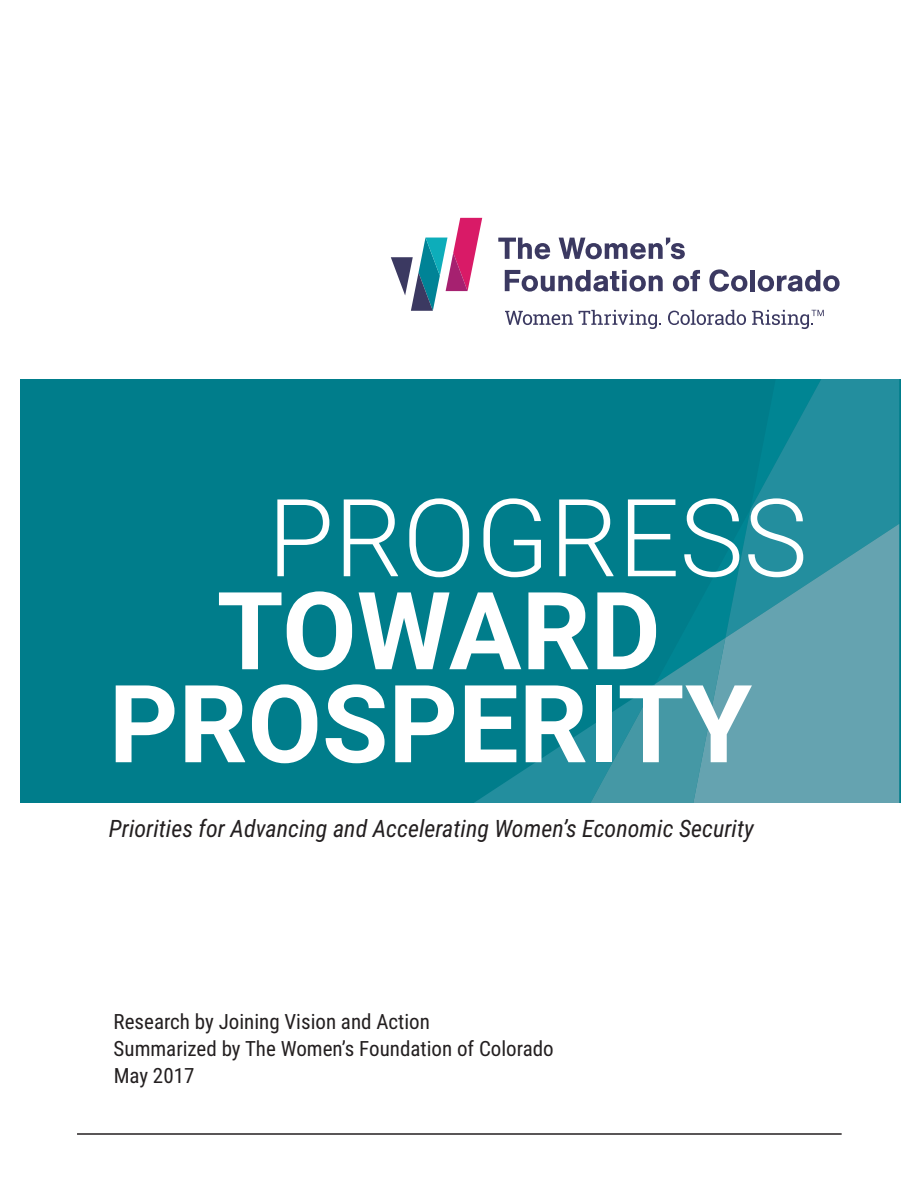
<style>
.page{position:relative;width:918px;height:1188px;background:#fff}
.page>*{position:absolute;margin:0;border:0;box-sizing:border-box;transform-origin:0 0}
.t1{font:700 108px/93px "Roboto";color:#fff;text-align:center}
.t2{font:300 108px "Roboto";color:#fff}
.t3{font:italic 24px "Roboto Condensed";color:#231f20}
.t4{font:21px/27px "Roboto Condensed";color:#231f20}
</style>
<div class="page">
<div style="left:21px;top:380px;width:879px;height:423px;background:#007d8b"></div>
<svg style="left:474px;top:380px;width:425px;height:423px"></svg>
<svg style="left:686px;top:524px;width:213px;height:279px;background:#4e9ba9"></svg>
<hr style="left:77px;top:1133px;width:765px;height:2px;background:#231f20">
<svg style="left:391px;top:218px;width:91px;height:93px"></svg>
<svg style="left:505px;top:270px;width:158px;height:22px"></svg>
<svg style="left:673px;top:270px;width:27px;height:22px"></svg>
<svg style="left:709px;top:269px;width:38px;height:23px"></svg>
<div style="left:750px;top:270px;width:5px;height:21px;background:#3b3961"></div>
<svg style="left:758px;top:270px;width:82px;height:22px"></svg>
<svg style="left:498px;top:238px;width:52px;height:21px"></svg>
<svg style="left:559px;top:238px;width:126px;height:21px"></svg>
<svg style="left:505px;top:311px;width:68px;height:14px"></svg>
<svg style="left:579px;top:310px;width:82px;height:19px"></svg>
<svg style="left:668px;top:310px;width:78px;height:15px"></svg>
<svg style="left:752px;top:310px;width:72px;height:19px"></svg>
<h1 class="t2" style="left:268px;top:476px;width:541px">PROGRESS</h1>
<h1 class="t1" style="left:109px;top:585px;width:645px">TOWARD<br>PROSPERITY</h1>
<p class="t3" style="left:109px;top:815px;width:647px">Priorities for Advancing and Accelerating Women’s Economic Security</p>
<p class="t4" style="left:114px;top:1008px;width:442px">Research by Joining Vision and Action<br>Summarized by The Women’s Foundation of Colorado<br>May 2017</p>
</div>
